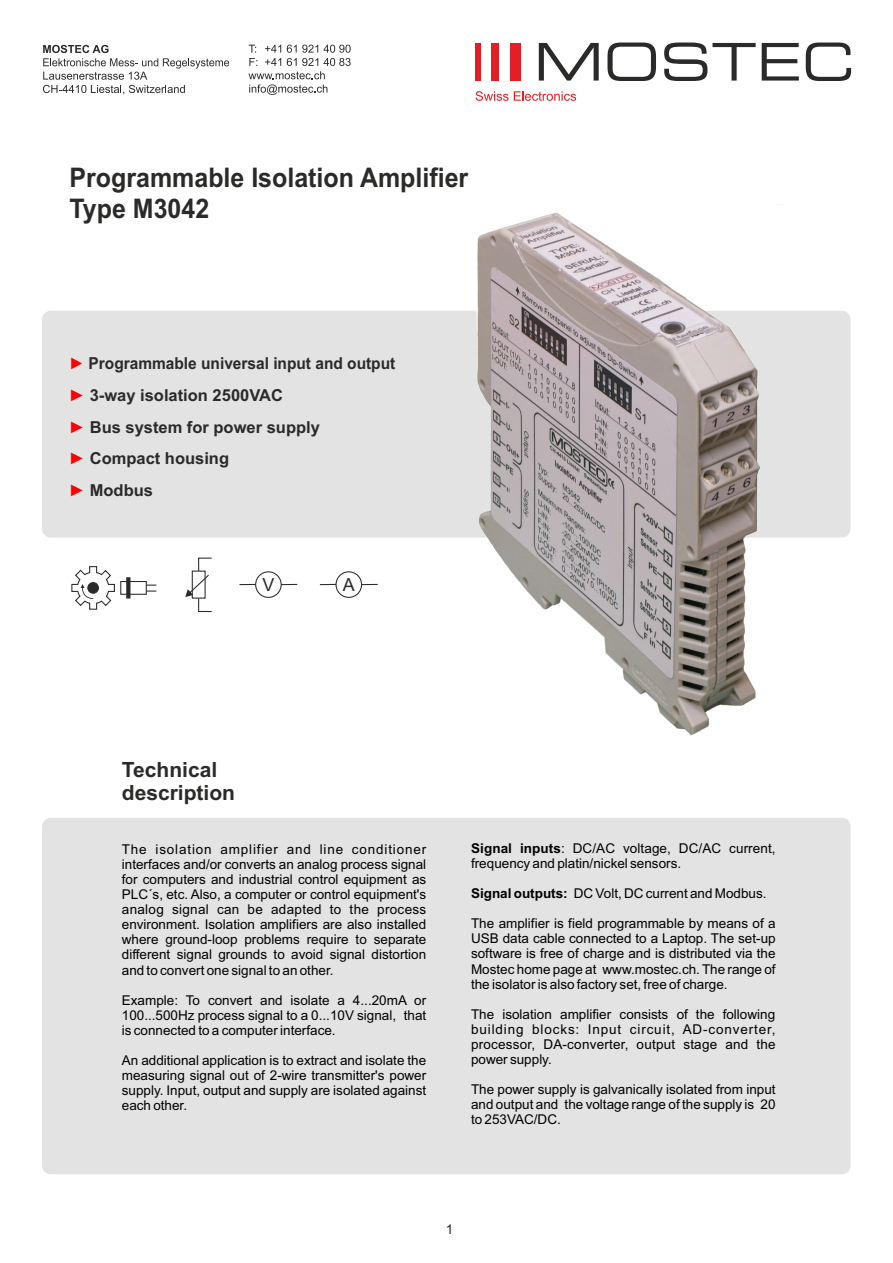
<style>
.page{position:relative;width:893px;height:1263px;background:#fff}
.page>*{position:absolute;margin:0;border:0;box-sizing:border-box;transform-origin:0 0}
.t1{font:700 27px/30.2px "Arial";color:#2b2a29;scale:.92 1}
.t2{font:700 21px/23.4px "Arial";color:#2b2a29}
.t3{font:18px "Arial";color:#2b2a29}
.t4{font:700 16.5px/32px "Arial";color:#2b2a29}
.t5{font:700 16.5px "Arial";color:#2b2a29;scale:.94 1}
.t6{font:13.5px/15.1px "Arial";color:#000;text-align:justify}
.t7{font:13.5px "Arial";color:#2b2a29}
.s1{color:#f00}
.s2{font-weight:700}
</style>
<div class="page">
<div style="left:42px;top:818px;width:808px;height:356px;background:#e3e3e3;border-radius:9px"></div>
<div style="left:42px;top:311px;width:808px;height:227px;background:#e3e3e3;border-radius:9px"></div>
<img style="left:442px;top:212px;width:341px;height:524px">
<div style="left:335px;top:571px;width:27px;height:27px;border:1px solid #2b2a29;border-radius:50%"></div>
<svg style="left:362px;top:584px;width:16px;height:1px"></svg>
<svg style="left:320px;top:584px;width:16px;height:1px"></svg>
<div style="left:255px;top:571px;width:27px;height:27px;border:1px solid #2b2a29;border-radius:50%"></div>
<svg style="left:281px;top:584px;width:16px;height:1px"></svg>
<svg style="left:239px;top:584px;width:17px;height:1px"></svg>
<svg style="left:185px;top:557px;width:27px;height:55px"></svg>
<div style="left:120px;top:581px;width:27px;height:14px;border:1px solid #2b2a29"></div>
<svg style="left:126px;top:577px;width:4px;height:21px"></svg>
<svg style="left:146px;top:585px;width:10px;height:7px"></svg>
<svg style="left:71px;top:566px;width:44px;height:44px"></svg>
<svg style="left:43px;top:45px;width:186px;height:49px"></svg>
<svg style="left:248px;top:45px;width:103px;height:50px"></svg>
<svg style="left:539px;top:43px;width:60px;height:38px"></svg>
<svg style="left:607px;top:43px;width:49px;height:38px"></svg>
<svg style="left:664px;top:43px;width:92px;height:38px"></svg>
<svg style="left:762px;top:43px;width:37px;height:38px"></svg>
<svg style="left:806px;top:43px;width:45px;height:38px"></svg>
<div style="left:476px;top:43px;width:5px;height:38px;background:#e31e24"></div>
<div style="left:491px;top:43px;width:8px;height:38px;background:#e31e24"></div>
<div style="left:510px;top:43px;width:10px;height:38px;background:#e31e24"></div>
<svg style="left:476px;top:91px;width:100px;height:10px"></svg>
<h1 class="t1" style="left:70px;top:165px;width:435px">Programmable Isolation Amplifier<br>Type M3042</h1>
<p class="t5" style="left:69px;top:357px;width:349px"><span class="s1">►</span> Programmable universal input and output</p>
<p class="t4" style="left:69px;top:380px;width:216px"><span class="s1">►</span> 3-way isolation 2500VAC</p>
<p class="t4" style="left:69px;top:412px;width:253px"><span class="s1">►</span> Bus system for power supply <span class="s1">►</span> Compact housing</p>
<p class="t4" style="left:69px;top:476px;width:86px"><span class="s1">►</span> Modbus</p>
<h3 class="t3" style="left:262px;top:578px;width:14px">V</h3>
<h3 class="t3" style="left:343px;top:578px;width:14px">A</h3>
<h2 class="t2" style="left:122px;top:759px;width:115px">Technical description</h2>
<p class="t6" style="left:122px;top:843px;width:306px">The isolation amplifier and line conditioner interfaces and/or converts an analog process signal for computers and industrial control equipment as PLC´s, etc. Also, a computer or control equipment's analog signal can be adapted to the process environment. Isolation amplifiers are also installed where ground-loop problems require to separate different signal grounds to avoid signal distortion and to convert one signal to an other.</p>
<p class="t6" style="left:122px;top:993px;width:306px">Example: To convert and isolate a 4...20mA or 100...500Hz process signal to a 0...10V signal, that is connected to a computer interface.</p>
<p class="t6" style="left:122px;top:1054px;width:306px">An additional application is to extract and isolate the measuring signal out of 2-wire transmitter's power supply. Input, output and supply are isolated against each other.</p>
<p class="t6" style="left:471px;top:842px;width:306px"><span class="s2">Signal inputs</span>: DC/AC voltage, DC/AC current, frequency and platin/nickel sensors.</p>
<p class="t6" style="left:471px;top:887px;width:297px"><span class="s2">Signal outputs:</span> DC Volt, DC current and Modbus.</p>
<p class="t6" style="left:471px;top:917px;width:306px">The amplifier is field programmable by means of a USB data cable connected to a Laptop. The set-up software is free of charge and is distributed via the Mostec home page at www.mostec.ch. The range of the isolator is also factory set, free of charge.</p>
<p class="t6" style="left:471px;top:1008px;width:306px">The isolation amplifier consists of the following building blocks: Input circuit, AD-converter, processor, DA-converter, output stage and the power supply.</p>
<p class="t6" style="left:471px;top:1083px;width:306px">The power supply is galvanically isolated from input and output and the voltage range of the supply is 20 to 253VAC/DC.</p>
<p class="t7" style="left:446px;top:1224px;width:9px">1</p>
</div>
